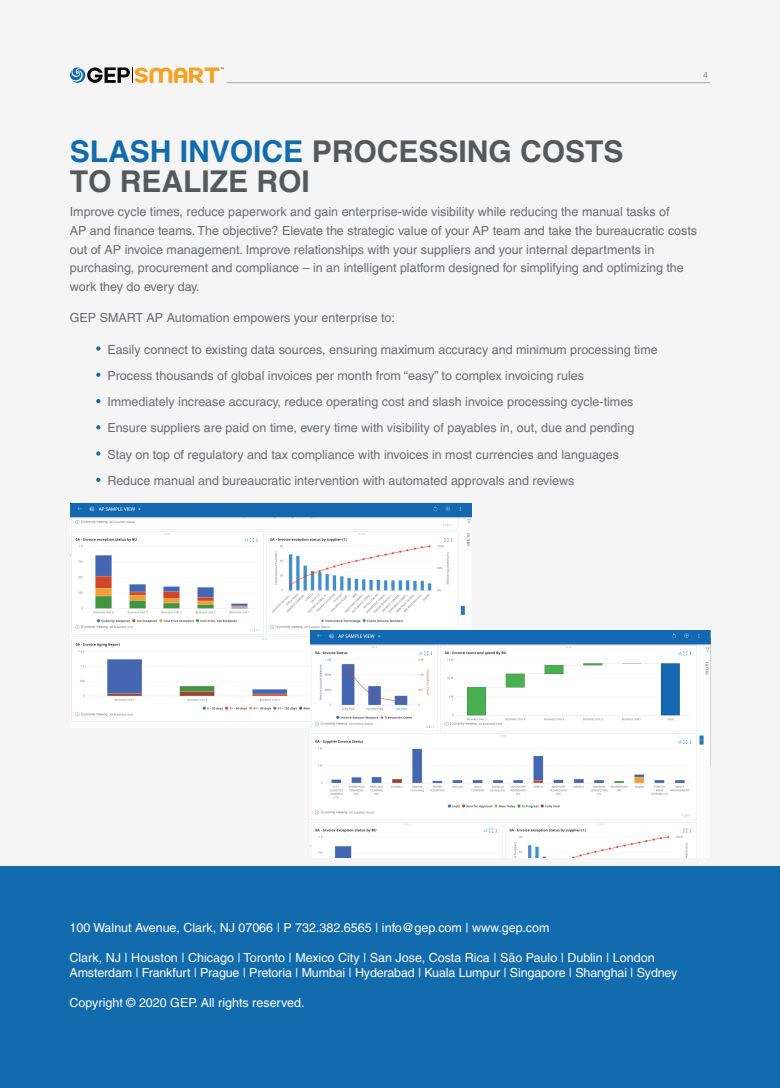
<style>
.page{position:relative;width:780px;height:1088px;background:#fff}
.page>*{position:absolute;margin:0;border:0;box-sizing:border-box;transform-origin:0 0}
.t1{font:700 30px/30px "Helvetica";color:#57585a}
.t2{font:12.5px/26.2px "Helvetica";color:#6c6d70}
.t3{font:12.5px/15px "Helvetica";color:#fff}
.t4{font:300 8.75px "Helvetica";color:#6c6d70}
.s1{color:#126bac}
</style>
<div class="page">
<div style="left:1px;top:0;width:779px;height:1088px;background:#f5f5f6"></div>
<div style="left:0;top:866px;width:780px;height:222px;background:#116bad"></div>
<hr style="left:227px;top:82px;width:482px;height:1px;background:#a8a9ad">
<svg style="left:70px;top:67px;width:153px;height:16px"></svg>
<svg style="left:96px;top:346px;width:4px;height:5px"></svg>
<svg style="left:96px;top:373px;width:4px;height:4px"></svg>
<svg style="left:96px;top:399px;width:4px;height:4px"></svg>
<svg style="left:96px;top:425px;width:4px;height:4px"></svg>
<svg style="left:96px;top:451px;width:4px;height:5px"></svg>
<svg style="left:96px;top:478px;width:4px;height:4px"></svg>
<img style="left:71px;top:504px;width:400px;height:213px">
<img style="left:310px;top:631px;width:400px;height:226px">
<p class="t4" style="left:703px;top:70px;width:6px">4</p>
<h1 class="t1" style="left:70px;top:136px;width:555px"><span class="s1">SLASH INVOICE</span> PROCESSING COSTS<br>TO REALIZE ROI</h1>
<p class="t2" style="left:70px;top:202px;width:629px;line-height:18.8px">Improve cycle times, reduce paperwork and gain enterprise-wide visibility while reducing the manual tasks of<br>AP and finance teams. The objective? Elevate the strategic value of your AP team and take the bureaucratic costs out of AP invoice management. Improve relationships with your suppliers and your internal departments in purchasing, procurement and compliance – in an intelligent platform designed for simplifying and optimizing the work they do every day.</p>
<p class="t2" style="left:70px;top:305px;width:327px">GEP SMART AP Automation empowers your enterprise to:</p>
<p class="t2" style="left:107px;top:336px;width:552px">Easily connect to existing data sources, ensuring maximum accuracy and minimum processing time Process thousands of global invoices per month from “easy” to complex invoicing rules<br>Immediately increase accuracy, reduce operating cost and slash invoice processing cycle-times Ensure suppliers are paid on time, every time with visibility of payables in, out, due and pending Stay on top of regulatory and tax compliance with invoices in most currencies and languages Reduce manual and bureaucratic intervention with automated approvals and reviews</p>
<p class="t3" style="left:69px;top:920px;width:481px">100 Walnut Avenue, Clark, NJ 07066 | P 732.382.6565 | info@gep.com | www.gep.com</p>
<p class="t3" style="left:69px;top:950px;width:609px">Clark, NJ | Houston | Chicago | Toronto | Mexico City | San Jose, Costa Rica | São Paulo | Dublin | London<br>Amsterdam | Frankfurt | Prague | Pretoria | Mumbai | Hyderabad | Kuala Lumpur | Singapore | Shanghai | Sydney</p>
<p class="t3" style="left:69px;top:995px;width:236px">Copyright © 2020 GEP. All rights reserved.</p>
</div>
